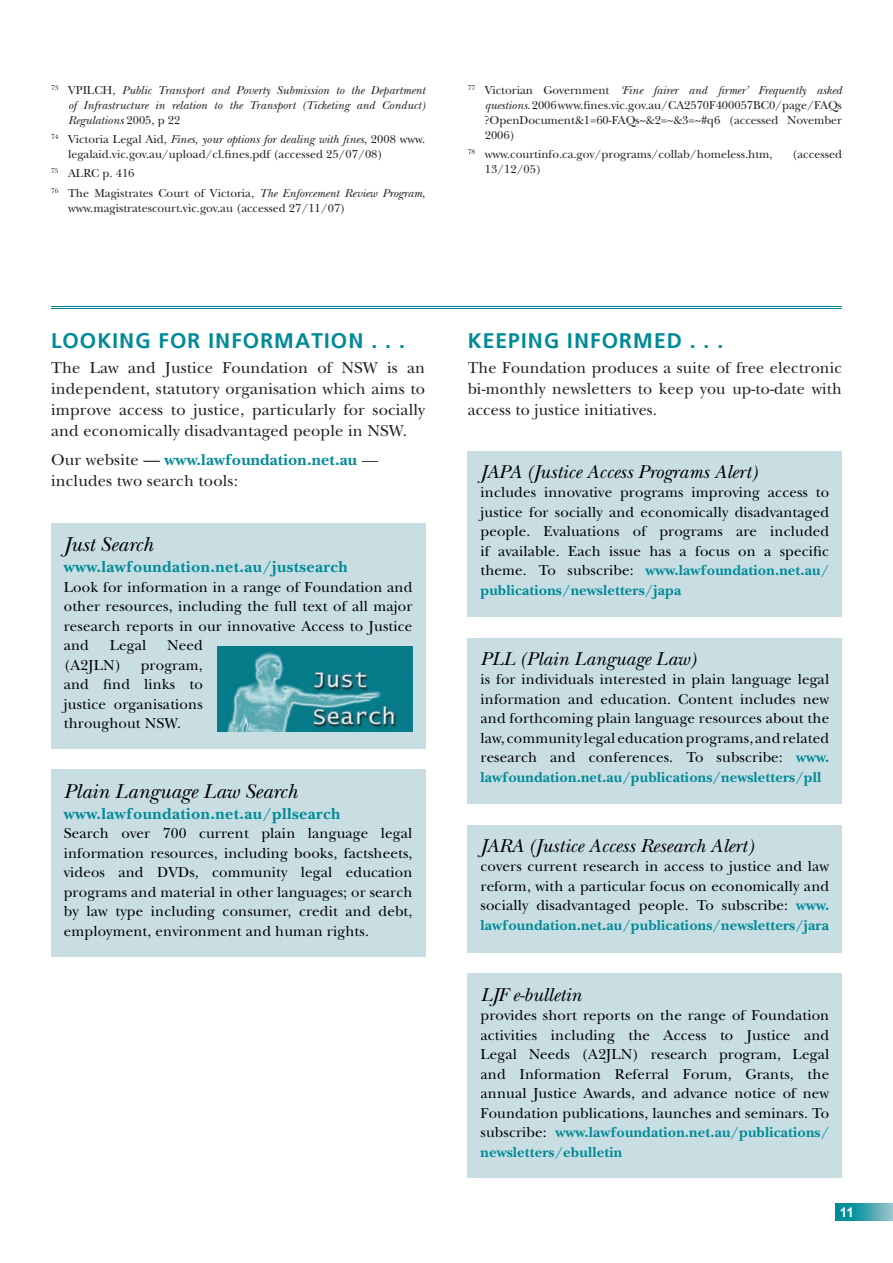
<style>
.page{position:relative;width:893px;height:1263px;background:#fff}
.page>*{position:absolute;margin:0;border:0;box-sizing:border-box;transform-origin:0 0}
.t1{font:700 21px "Frutiger Linotype";letter-spacing:.05em;color:#008a98}
.t2{font:italic 21px "New Baskerville";color:#000}
.t3{font:italic 19.5px "New Baskerville";color:#000}
.t4{font:16.5px/21px "New Baskerville";letter-spacing:.01em;color:#231f20;text-align:justify}
.t5{font:700 16.5px "New Baskerville";letter-spacing:.025em;color:#008a98}
.t6{font:15px/19.5px "New Baskerville";letter-spacing:.01em;color:#000;text-align:justify}
.t7{font:700 13.5px "Arial";color:#fff}
.t8{font:12px/15px "New Baskerville";color:#231f20}
.t9{font:italic 12px/15px "New Baskerville";color:#231f20;text-align:justify}
.s1{font-style:normal}
.s2{font-style:italic}
.s3{font-weight:700;color:#008a98}
</style>
<div class="page">
<svg style="left:836px;top:1203px;width:57px;height:17px"></svg>
<div style="left:468px;top:451px;width:374px;height:166px;background:#c8dee2"></div>
<div style="left:468px;top:638px;width:374px;height:166px;background:#c8dee2"></div>
<div style="left:468px;top:825px;width:374px;height:127px;background:#c8dee2"></div>
<div style="left:468px;top:974px;width:374px;height:204px;background:#c8dee2"></div>
<div style="left:51px;top:523px;width:374px;height:225px;background:#c8dee2"></div>
<div style="left:51px;top:770px;width:374px;height:187px;background:#c8dee2"></div>
<img style="left:218px;top:646px;width:194px;height:85px">
<hr style="left:51px;top:306px;width:791px;height:1px;background:#008a98">
<hr style="left:51px;top:308px;width:791px;height:1px;background:#008a98">
<p class="t9" style="left:68px;top:82px;width:359px;text-indent:-17px"><sup>73</sup> <span class="s1">VPILCH,</span> Public Transport and Poverty Submission to the Department of Infrastructure in relation to the Transport (Ticketing and Conduct)<br>Regulations <span class="s1">2005, p 22</span></p>
<p class="t8" style="left:68px;top:132px;width:359px;text-indent:-17px"><sup>74</sup> Victoria Legal Aid, <span class="s2">Fines, your options for dealing with fines</span>, 2008 www. legalaid.vic.gov.au/upload/cl.fines.pdf (accessed 25/07/08)</p>
<p class="t8" style="left:51px;top:164px;width:376px;line-height:19.2px"><sup>75</sup> ALRC p. 416<br><sup>76</sup> The Magistrates Court of Victoria, <span class="s2">The Enforcement Review Program</span>,</p>
<p class="t8" style="left:68px;top:200px;width:279px">www.magistratescourt.vic.gov.au (accessed 27/11/07)</p>
<p class="t8" style="left:485px;top:82px;width:359px;text-align:justify;text-indent:-17px"><sup>77</sup> Victorian Government <span class="s2">‘Fine fairer and firmer’ Frequently asked questions</span>. 2006 www.fines.vic.gov.au/CA2570F400057BC0/page/FAQs ?OpenDocument&amp;1=60-FAQs~&amp;2=~&amp;3=~#q6 (accessed November 2006)</p>
<p class="t8" style="left:468px;top:147px;width:306px"><sup>78</sup> www.courtinfo.ca.gov/programs/collab/homeless.htm,</p>
<p class="t8" style="left:792px;top:147px;width:51px">(accessed</p>
<p class="t8" style="left:485px;top:162px;width:58px">13/12/05)</p>
<h1 class="t1" style="left:51px;top:328px;width:355px">LOOKING FOR INFORMATION . . .</h1>
<p class="t4" style="left:51px;top:357px;width:376px">The Law and Justice Foundation of NSW is an independent, statutory organisation which aims to improve access to justice, particularly for socially and economically disadvantaged people in NSW.</p>
<p class="t4" style="left:51px;top:450px;width:329px">Our website — <span class="s3">www.lawfoundation.net.au</span> — includes two search tools:</p>
<h1 class="t2" style="left:64px;top:532px;width:91px">Just Search</h1>
<p class="t5" style="left:64px;top:557px;width:285px">www.lawfoundation.net.au/justsearch</p>
<p class="t6" style="left:64px;top:577px;width:350px">Look for information in a range of Foundation and other resources, including the full text of all major research reports in our innovative Access to Justice and</p>
<p class="t6" style="left:110px;top:635px;width:38px">Legal</p>
<p class="t6" style="left:167px;top:635px;width:37px">Need</p>
<p class="t6" style="left:64px;top:655px;width:59px">(A2JLN)</p>
<p class="t6" style="left:64px;top:655px;width:140px;text-indent:77px">program, and find links to justice organisations throughout NSW.</p>
<h1 class="t2" style="left:64px;top:779px;width:235px">Plain Language Law Search</h1>
<p class="t5" style="left:64px;top:804px;width:278px">www.lawfoundation.net.au/pllsearch</p>
<p class="t6" style="left:64px;top:824px;width:350px">Search over 700 current plain language legal information resources, including books, factsheets, videos and DVDs, community legal education programs and material in other languages; or search by law type including consumer, credit and debt, employment, environment and human rights.</p>
<h1 class="t1" style="left:468px;top:328px;width:257px">KEEPING INFORMED . . .</h1>
<p class="t4" style="left:468px;top:357px;width:376px">The Foundation produces a suite of free electronic bi-monthly newsletters to keep you up-to-date with access to justice initiatives.</p>
<h2 class="t3" style="left:480px;top:460px;width:278px">JAPA (Justice Access Programs Alert)</h2>
<p class="t6" style="left:480px;top:483px;width:350px">includes innovative programs improving access to justice for socially and economically disadvantaged people. Evaluations of programs are included if available. Each issue has a focus on a specific theme. To subscribe: <span class="s3">www.lawfoundation.net.au/ publications/newsletters/japa</span></p>
<h2 class="t3" style="left:480px;top:647px;width:217px">PLL (Plain Language Law)</h2>
<p class="t6" style="left:480px;top:670px;width:350px">is for individuals interested in plain language legal information and education. Content includes new and forthcoming plain language resources about the law, community legal education programs, and related research and conferences. To subscribe: <span class="s3">www. lawfoundation.net.au/publications/newsletters/pll</span></p>
<h2 class="t3" style="left:480px;top:834px;width:275px">JARA (Justice Access Research Alert)</h2>
<p class="t6" style="left:480px;top:857px;width:350px">covers current research in access to justice and law reform, with a particular focus on economically and socially disadvantaged people. To subscribe: <span class="s3">www. lawfoundation.net.au/publications/newsletters/jara</span></p>
<h2 class="t3" style="left:480px;top:983px;width:103px">LJF e-bulletin</h2>
<p class="t6" style="left:480px;top:1006px;width:350px">provides short reports on the range of Foundation activities including the Access to Justice and Legal Needs (A2JLN) research program, Legal and Information Referral Forum, Grants, the annual Justice Awards, and advance notice of new Foundation publications, launches and seminars. To subscribe: <span class="s3">www.lawfoundation.net.au/publications/ newsletters/ebulletin</span></p>
<p class="t7" style="left:840px;top:1203px;width:16px">11</p>
</div>
